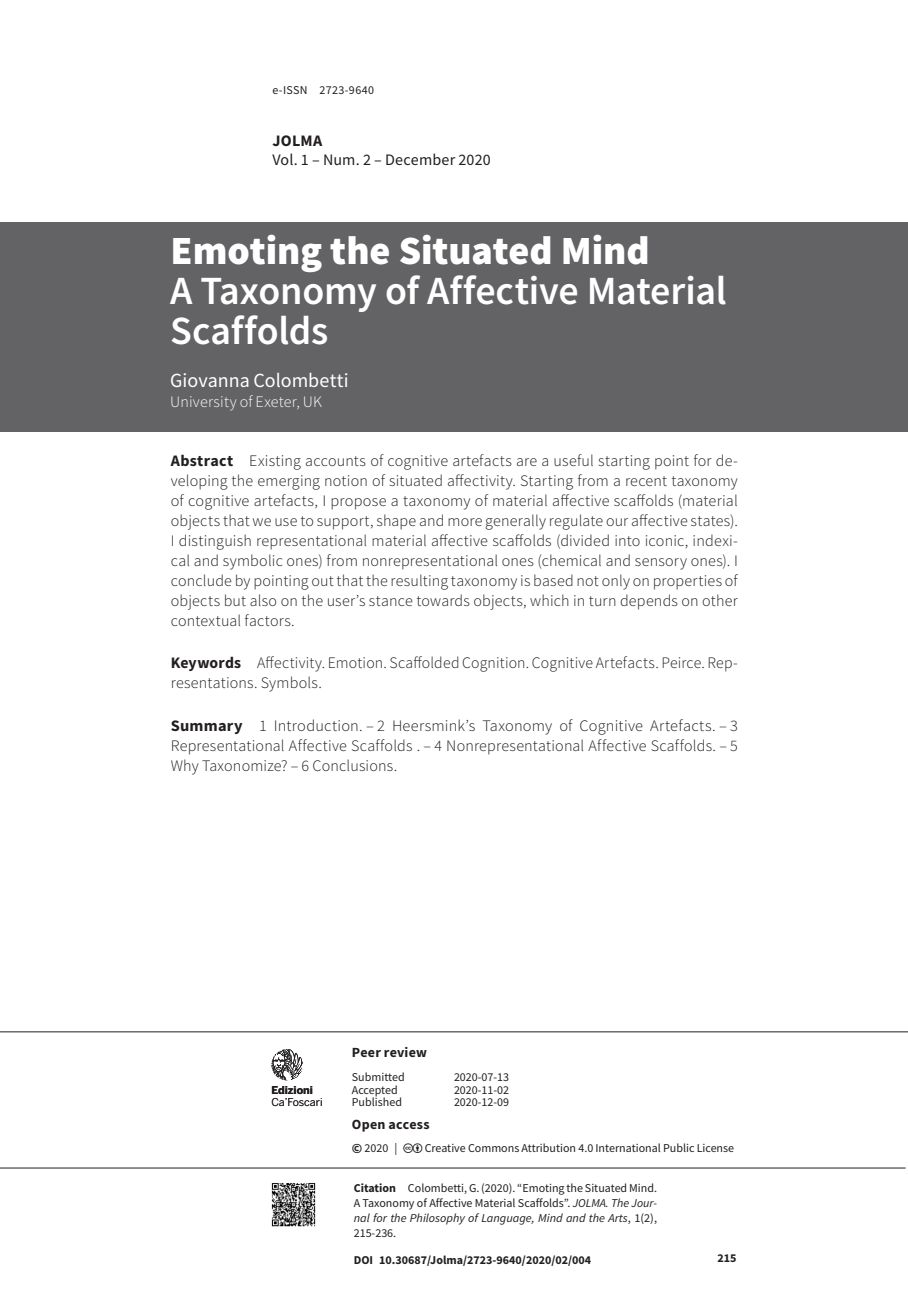
<style>
.page{position:relative;width:908px;height:1304px;background:#fff}
.page>*{position:absolute;margin:0;border:0;box-sizing:border-box;transform-origin:0 0}
.t1{font:600 40px/40px "Source Sans Pro";letter-spacing:-.005em;color:#fff}
.t2{font:900 40px "Source Sans Pro";color:#fff}
.t3{font:20px "Source Sans Pro";color:#fff}
.t4{font:300 16px/20px "Source Sans Pro";letter-spacing:.01em;color:#231f20;text-align:justify}
.t5{font:16px "Source Sans Pro";letter-spacing:.01em;color:#231f20}
.t6{font:300 16px "Source Sans Pro";letter-spacing:.01em;color:#fff}
.t7{font:700 16px "Source Sans Pro";letter-spacing:.015em;color:#231f20}
.t8{font:700 14px "Source Sans Pro";letter-spacing:.02em;color:#231f20}
.t9{font:12px/15px "Source Sans Pro";color:#231f20;text-align:justify}
.t10{font:700 12px "Source Sans Pro";color:#231f20}
.t11{font:12px "Source Sans Pro";letter-spacing:.03em;color:#231f20}
.t12{font:10.8px "Benton Sans";letter-spacing:-.01em;color:#231f20}
.t13{font:700 10.8px "Benton Sans";color:#231f20}
.s1{font-weight:700}
.s2{font-weight:700;font-size:14px}
.s3{font-style:italic}
</style>
<div class="page">
<hr style="left:0;top:1031px;width:907px;height:1px;background:#231f20">
<hr style="left:0;top:1168px;width:905px;height:1px;background:#231f20">
<img style="left:271px;top:1183px;width:45px;height:44px">
<svg style="left:271px;top:1049px;width:32px;height:31px"></svg>
<div style="left:0;top:223px;width:907px;height:209px;background:#636366"></div>
<p class="t11" style="left:272px;top:82px;width:103px">e-ISSN 2723-9640</p>
<p class="t7" style="left:272px;top:130px;width:51px">JOLMA</p>
<p class="t5" style="left:272px;top:150px;width:220px">Vol. 1 – Num. 2 – December 2020</p>
<h1 class="t2" style="left:170px;top:223px;width:480px">Emoting the Situated Mind</h1>
<h1 class="t1" style="left:170px;top:270px;width:558px">A Taxonomy of Affective Material<br>Scaffolds</h1>
<p class="t3" style="left:170px;top:367px;width:180px">Giovanna Colombetti</p>
<p class="t6" style="left:170px;top:391px;width:153px">University of Exeter, UK</p>
<p class="t4" style="left:171px;top:450px;width:568px"><span class="s1">Abstract</span> Existing accounts of cognitive artefacts are a useful starting point for de&shy;veloping the emerging notion of situated affectivity. Starting from a recent taxonomy of cognitive artefacts, I propose a taxonomy of material affective scaffolds (material objects that we use to support, shape and more generally regulate our affective states).<br>I distinguish representational material affective scaffolds (divided into iconic, indexi&shy;cal and symbolic ones) from nonrepresentational ones (chemical and sensory ones). I conclude by pointing out that the resulting taxonomy is based not only on properties of objects but also on the user’s stance towards objects, which in turn depends on other contextual factors.</p>
<p class="t4" style="left:171px;top:653px;width:568px"><span class="s1">Keywords</span> Affectivity. Emotion. Scaffolded Cognition. Cognitive Artefacts. Peirce. Rep&shy;resentations. Symbols.</p>
<p class="t4" style="left:171px;top:716px;width:568px"><span class="s1">Summary</span> 1 Introduction. – 2 Heersmink’s Taxonomy of Cognitive Artefacts. – 3<br>Representational Affective Scaffolds . – 4 Nonrepresentational Affective Scaffolds. – 5<br>Why Taxonomize? – 6 Conclusions.</p>
<p class="t13" style="left:271px;top:1084px;width:43px">Edizioni</p>
<p class="t12" style="left:271px;top:1095px;width:53px">Ca’Foscari</p>
<p class="t8" style="left:351px;top:1042px;width:77px">Peer review</p>
<p class="t9" style="left:351px;top:1070px;width:54px">Submitted</p>
<p class="t9" style="left:454px;top:1070px;width:57px">2020-07-13</p>
<p class="t9" style="left:351px;top:1082px;width:47px">Accepted</p>
<p class="t9" style="left:454px;top:1082px;width:57px">2020-11-02</p>
<p class="t9" style="left:351px;top:1095px;width:52px">Published</p>
<p class="t9" style="left:454px;top:1095px;width:57px">2020-12-09</p>
<p class="t8" style="left:351px;top:1115px;width:79px">Open access</p>
<p class="t9" style="left:351px;top:1140px;width:47px"><span class="s2">©</span> 2020 |</p>
<p class="t9" style="left:424px;top:1140px;width:311px">Creative Commons Attribution 4.0 International Public License</p>
<p class="t9" style="left:353px;top:1181px;width:305px"><span class="s1">Citation</span> Colombetti, G. (2020). “Emoting the Situated Mind.<br>A Taxonomy of Affective Material Scaffolds”. <span class="s3">JOLMA. The Jour&shy;nal for the Philosophy of Language, Mind and the Arts</span>, 1(2), 215-236.</p>
<p class="t10" style="left:353px;top:1252px;width:239px">DOI 10.30687/Jolma/2723-9640/2020/02/004</p>
<p class="t10" style="left:717px;top:1250px;width:21px">215</p>
</div>
